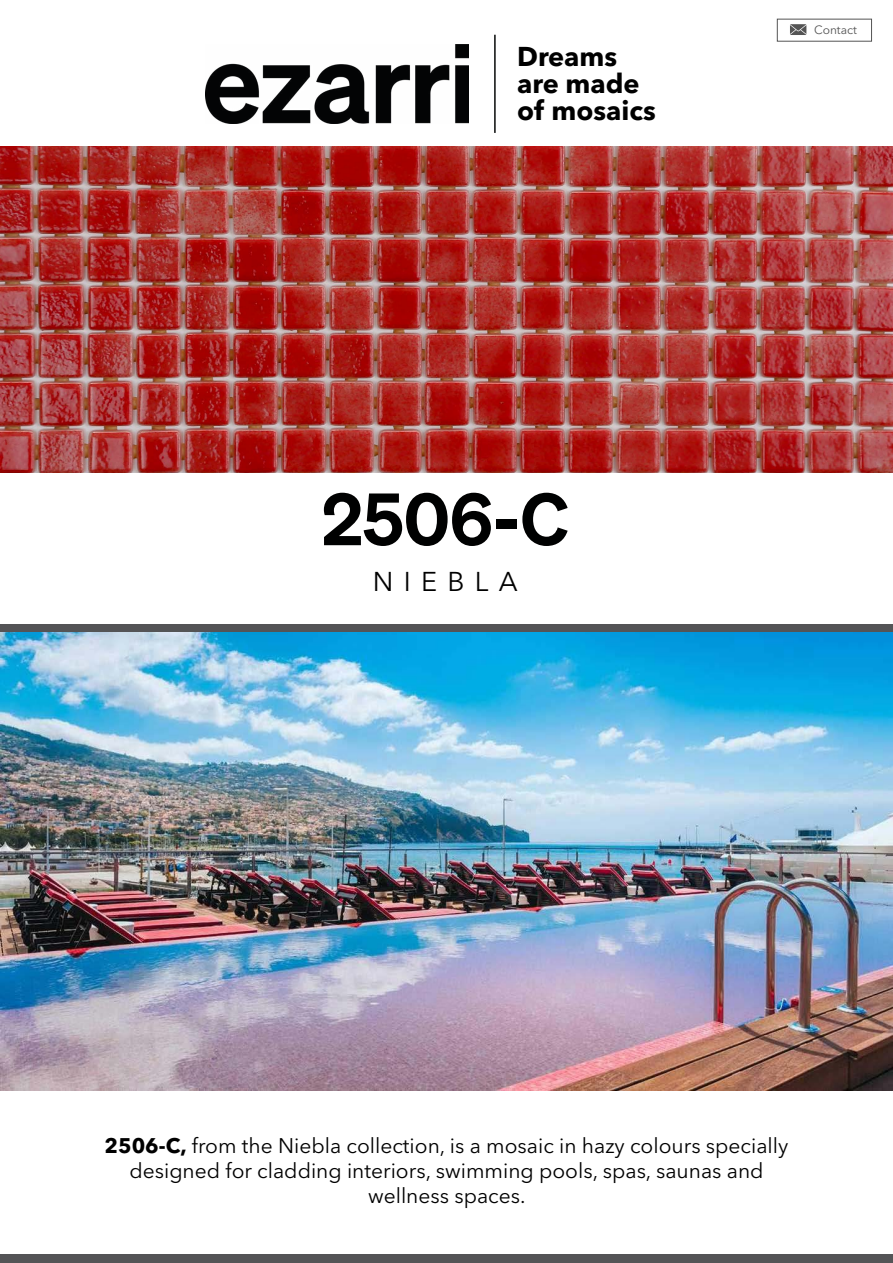
<style>
.page{position:relative;width:893px;height:1263px;background:#fff}
.page>*{position:absolute;margin:0;border:0;box-sizing:border-box;transform-origin:0 0}
.t1{font:600 72px "Test Sohne";color:#000101}
.t2{font:700 27px/27px "Avenir Next LT Pro";color:#000}
.t3{font:27px "Avenir Next LT Pro";letter-spacing:.38em;color:#000}
.t4{font:21px/25.2px "Avenir Next LT Pro";color:#000;text-align:center}
.t5{font:12px "Avenir Next LT Pro";color:#545454}
.s1{font-weight:700}
</style>
<div class="page">
<svg style="left:790px;top:24px;width:16px;height:11px"></svg>
<img style="left:205px;top:44px;width:263px;height:79px">
<hr style="left:494px;top:35px;width:2px;height:98px;background:#070908">
<div style="left:0;top:624px;width:893px;height:9px;background:#545456"></div>
<img style="left:0;top:633px;width:893px;height:457px">
<div style="left:0;top:1254px;width:893px;height:9px;background:#545456"></div>
<img style="left:0;top:147px;width:893px;height:325px">
<p class="t2" style="left:517px;top:43px;width:140px">Dreams are made of mosaics</p>
<h1 class="t1" style="left:321px;top:474px;width:249px">2506-C</h1>
<p class="t3" style="left:373px;top:565px;width:146px">NIEBLA</p>
<p class="t5" style="left:814px;top:23px;width:44px">Contact</p>
<p class="t4" style="left:105px;top:1132px;width:685px"><span class="s1">2506-C,</span> from the Niebla collection, is a mosaic in hazy colours specially designed for cladding interiors, swimming pools, spas, saunas and wellness spaces.</p>
</div>
